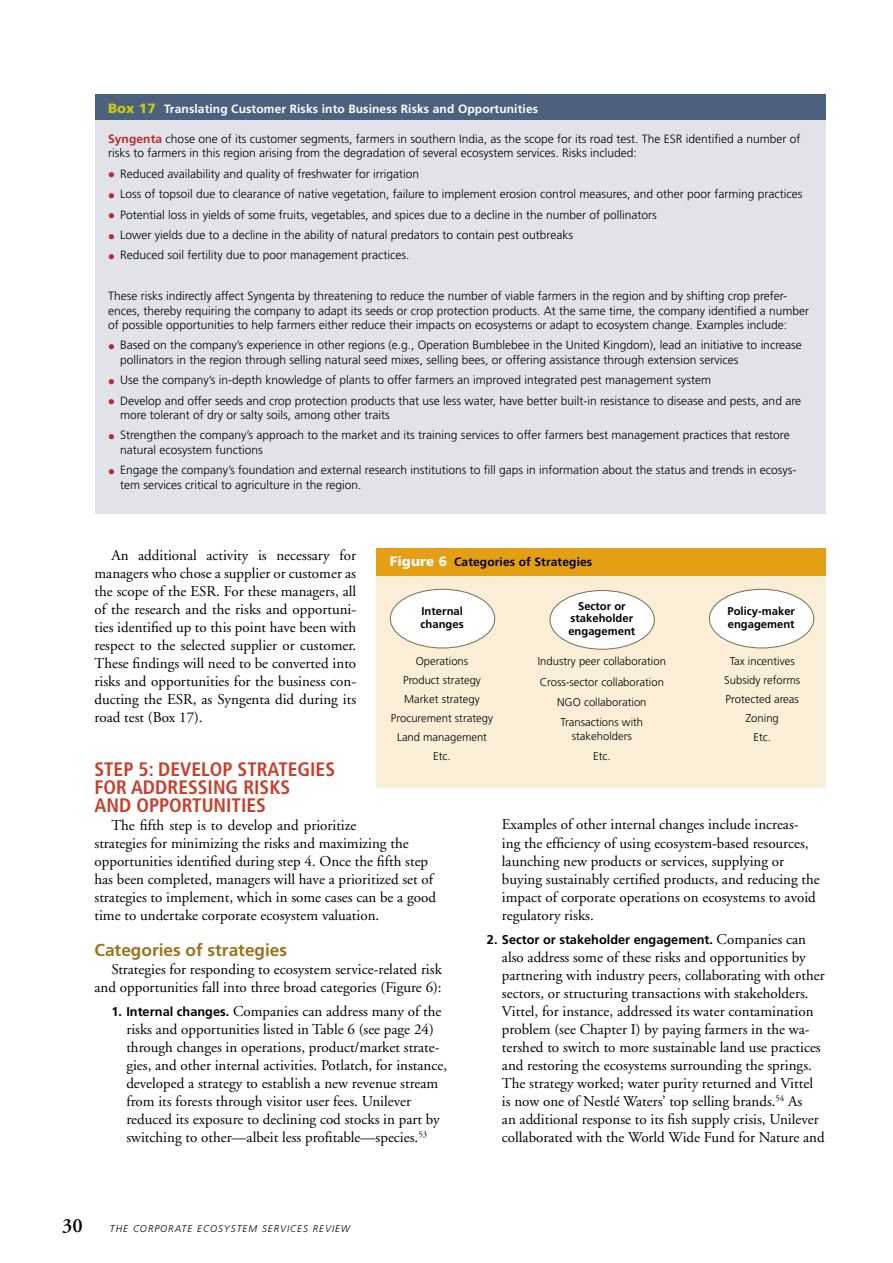
<style>
.page{position:relative;width:893px;height:1263px;background:#fff}
.page>*{position:absolute;margin:0;border:0;box-sizing:border-box;transform-origin:0 0}
.t1{font:600 20.25px "Adobe Garamond";color:#000}
.t2{font:700 condensed 19.5px/18px "Frutiger LT Std";color:#c6402c}
.t3{font:700 17.25px "Frutiger";color:#9a741c}
.t4{font:15px/18px "Adobe Garamond";color:#000}
.t5{font:700 12.75px "Frutiger";color:#000}
.t6{font:300 12px/14.4px "Frutiger";color:#000}
.t7{font:700 12px "Frutiger";letter-spacing:.01em;color:#fff}
.t8{font:700 12px "Frutiger";letter-spacing:.01em;color:#000}
.t9{font:300 11.25px/18.9px "Frutiger";color:#000;text-align:center}
.t10{font:700 11.25px/12.8px "Frutiger";color:#000}
.t11{font:italic 300 9.75px "Frutiger";letter-spacing:.1em;color:#000}
.s1{font-weight:900;font-size:13.5px;color:#cdc90f}
.s2{font-weight:700;color:#b8292f}
.s3{color:#b8292f}
.s4{font-family:"Frutiger";font-weight:700;font-size:12.75px}
.s5{font-weight:900;font-size:13.5px;color:#fff}
.s6{font-family:"Adobe Garamond";font-weight:400;font-size:15px}
</style>
<div class="page">
<div style="left:376px;top:575px;width:449px;height:212px;background:#faeed7"></div>
<div style="left:376px;top:549px;width:449px;height:27px;background:#e49f15"></div>
<div style="left:550px;top:590px;width:104px;height:59px;background:#fff;border-radius:50%"></div>
<div style="left:550px;top:590px;width:105px;height:60px;border:1px solid #7c6a55;border-radius:50%"></div>
<div style="left:390px;top:589px;width:105px;height:59px;background:#fff;border-radius:50%"></div>
<div style="left:390px;top:589px;width:105px;height:59px;border:1px solid #7c6a55;border-radius:50%"></div>
<div style="left:709px;top:589px;width:105px;height:59px;background:#fff;border-radius:50%"></div>
<div style="left:709px;top:589px;width:105px;height:59px;border:1px solid #7c6a55;border-radius:50%"></div>
<div style="left:94px;top:120px;width:731px;height:394px;background:#e2e3e8"></div>
<div style="left:94px;top:94px;width:731px;height:26px;background:#4b617d"></div>
<p class="t7" style="left:108px;top:102px;width:432px"><span class="s1">Box 17</span> Translating Customer Risks into Business Risks and Opportunities</p>
<p class="t6" style="left:108px;top:132px;width:694px"><span class="s2">Syngenta</span> chose one of its customer segments, farmers in southern India, as the scope for its road test. The ESR identified a number of risks to farmers in this region arising from the degradation of several ecosystem services. Risks included:</p>
<p class="t6" style="left:108px;top:166px;width:313px"><span class="s3">●</span> Reduced availability and quality of freshwater for irrigation</p>
<p class="t6" style="left:108px;top:187px;width:696px"><span class="s3">●</span> Loss of topsoil due to clearance of native vegetation, failure to implement erosion control measures, and other poor farming practices</p>
<p class="t6" style="left:108px;top:207px;width:550px"><span class="s3">●</span> Potential loss in yields of some fruits, vegetables, and spices due to a decline in the number of pollinators</p>
<p class="t6" style="left:108px;top:228px;width:466px"><span class="s3">●</span> Lower yields due to a decline in the ability of natural predators to contain pest outbreaks</p>
<p class="t6" style="left:108px;top:248px;width:303px"><span class="s3">●</span> Reduced soil fertility due to poor management practices.</p>
<p class="t6" style="left:108px;top:289px;width:703px">These risks indirectly affect Syngenta by threatening to reduce the number of viable farmers in the region and by shifting crop prefer&shy;ences, thereby requiring the company to adapt its seeds or crop protection products. At the same time, the company identified a number of possible opportunities to help farmers either reduce their impacts on ecosystems or adapt to ecosystem change. Examples include:</p>
<p class="t6" style="left:120px;top:338px;width:683px;text-indent:-12px"><span class="s3">●</span> Based on the company’s experience in other regions (e.g., Operation Bumblebee in the U nited Kingdom), lead an initiative to increase pollinators in the region through selling natural seed mixes, selling bees, or offering assistance through extension services</p>
<p class="t6" style="left:108px;top:373px;width:604px"><span class="s3">●</span> Use the company’s in-depth knowledge of plants to offer farmers an improved integrated pest management system</p>
<p class="t6" style="left:120px;top:393px;width:683px;text-indent:-12px"><span class="s3">●</span> Develop and offer seeds and crop protection products that use less water, have better built-in resistance to disease and pests, and are more tolerant of dry or salty soils, among other traits</p>
<p class="t6" style="left:120px;top:428px;width:671px;text-indent:-12px"><span class="s3">●</span> Strengthen the company’s approach to the market and its training services to offer farmers best management practices that restore natural ecosystem functions</p>
<p class="t6" style="left:120px;top:463px;width:678px;text-indent:-12px"><span class="s3">●</span> Engage the company’s foundation and external research institutions to fill gaps in information about the status and trends in ecosys&shy;tem services critical to agriculture in the region.</p>
<p class="t4" style="left:95px;top:546px;width:263px;text-align:justify;text-indent:17px">An additional activity is necessary for managers who chose a supplier or customer as the scope of the ESR. For these managers, all of the research and the risks and opportuni&shy;ties identified up to this point have been with respect to the selected supplier or customer.<br>These findings will need to be converted into risks and opportunities for the business con&shy;ducting the ESR, as Syngenta did during its road test (Box 17).</p>
<h2 class="t2" style="left:94px;top:760px;width:242px">STEP 5: DEVELOP STRATEGIES<br>FOR ADDRESSING RISKS<br>AND OPPORTUNITIES</h2>
<p class="t4" style="left:95px;top:816px;width:343px;text-indent:17px">The fifth step is to develop and prioritize<br>strategies for minimizing the risks and maximizing the opportunities identified during step 4. Once the fifth step has been completed, managers will have a prioritized set of strategies to implement, which in some cases can be a good time to undertake corporate ecosystem valuation.</p>
<p class="t3" style="left:94px;top:939px;width:194px">Categories of strategies</p>
<p class="t4" style="left:95px;top:960px;width:349px;text-align:right">Strategies for responding to ecosystem service-related risk and opportunities fall into three broad categories (Figure 6):</p>
<p class="t4" style="left:126px;top:1003px;width:322px;text-indent:-15px"><span class="s4">1. Internal changes.</span> Companies can address many of the risks and opportunities listed in Table 6 (see page 24) through changes in operations, product/market strate&shy;gies, and other internal activities. Potlatch, for instance, developed a strategy to establish a new revenue stream from its forests through visitor user fees. Unilever reduced its exposure to declining cod stocks in part by switching to other—albeit less profitable—species.<sup>53</sup></p>
<p class="t8" style="left:390px;top:555px;width:204px"><span class="s5">Figure 6</span> Categories of Strategies</p>
<p class="t10" style="left:568px;top:599px;width:68px;text-align:center">Sector or stakeholder engagement</p>
<p class="t10" style="left:421px;top:605px;width:45px">Internal changes</p>
<p class="t10" style="left:727px;top:605px;width:69px">Policy-maker engagement</p>
<p class="t9" style="left:538px;top:651px;width:130px;line-height:20.2px">Industry peer collaboration<br>Cross-sector collaboration<br>NGO collaboration<br>Transactions with</p>
<p class="t9" style="left:572px;top:726px;width:62px;line-height:20.2px">stakeholders<br>Etc.</p>
<p class="t9" style="left:391px;top:652px;width:104px">Operations<br>Product strategy<br>M arket strategy<br>Procurement strategy<br>Land management<br>Etc.</p>
<p class="t9" style="left:724px;top:652px;width:78px">Tax incentives<br>Subsidy reforms<br>Protected areas<br>Zoning<br>Etc.</p>
<p class="t4" style="left:502px;top:816px;width:319px">Examples of other internal changes include increas&shy;ing the efficiency of using ecosystem-based resources, launching new products or services, supplying or buying sustainably certified products, and reducing the impact of corporate operations on ecosystems to avoid regulatory risks.</p>
<p class="t5" style="left:487px;top:932px;width:321px">2. Sector or stakeholder engagement. <span class="s6">Companies can</span></p>
<p class="t4" style="left:502px;top:949px;width:324px">also address some of these risks and opportunities by partnering with industry peers, collaborating with other sectors, or structuring transactions with stakeholders.<br>Vittel, for instance, addressed its water contamination problem (see Chapter I) by paying farmers in the wa&shy;tershed to switch to more sustainable land use practices and restoring the ecosystems surrounding the springs.<br>The strategy worked; water purity returned and Vittel is now one of Nestlé Waters’ top selling brands.<sup>54</sup> As<br>an additional response to its fish supply crisis, Unilever collaborated with the World Wide Fund for Nature and</p>
<h1 class="t1" style="left:62px;top:1214px;width:22px">30</h1>
<p class="t11" style="left:110px;top:1223px;width:242px">THE CORPORATE ECOSYSTEM SERVICES REVIEW</p>
</div>
